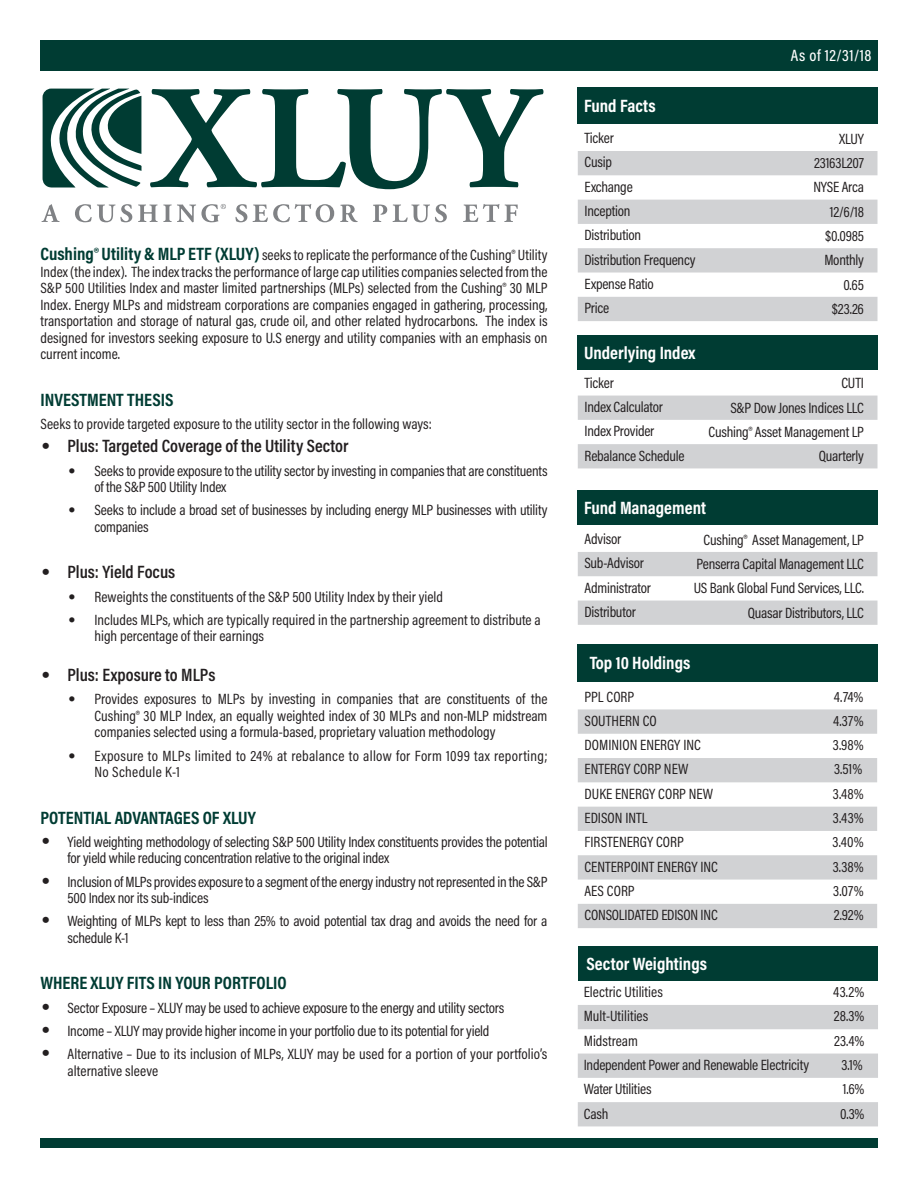
<style>
.page{position:relative;width:918px;height:1188px;background:#fff}
.page>*{position:absolute;margin:0;border:0;box-sizing:border-box;transform-origin:0 0}
.t1{font:600 18px "Acumin Pro Cond";color:#231f20}
.t2{font:700 18px "Acumin Pro Cond";color:#003c33}
.t3{font:700 18px "Acumin Pro Cond";color:#fff}
.t4{font:500 16.5px "Acumin Pro Cond";letter-spacing:.035em;color:#fff}
.t5{font:15px/16.5px "Acumin Pro Cond";letter-spacing:-.01em;color:#231f20}
.t6{font:15px/16.5px "Acumin Pro Cond";letter-spacing:.02em;color:#231f20}
.s1{font-weight:700;font-size:18px;color:#003c33}
.s2{font-family:"Franklin Gothic";font-weight:800}
.s3{font-family:"Franklin Gothic";font-weight:600}
.s4{font-family:"Franklin Gothic";font-weight:800;font-size:18px}
</style>
<div class="page">
<svg style="left:150px;top:89px;width:394px;height:100px"></svg>
<svg style="left:41px;top:204px;width:19px;height:18px"></svg>
<svg style="left:75px;top:204px;width:57px;height:18px"></svg>
<svg style="left:235px;top:204px;width:12px;height:18px"></svg>
<svg style="left:253px;top:204px;width:81px;height:18px"></svg>
<svg style="left:340px;top:205px;width:18px;height:17px"></svg>
<svg style="left:373px;top:205px;width:14px;height:17px"></svg>
<svg style="left:393px;top:204px;width:54px;height:18px"></svg>
<svg style="left:463px;top:204px;width:55px;height:18px"></svg>
<svg style="left:43px;top:89px;width:99px;height:99px"></svg>
<svg style="left:138px;top:204px;width:88px;height:18px"></svg>
<svg style="left:578px;top:709px;width:299px;height:219px;fill:#d1d2d4"></svg>
<div style="left:578px;top:644px;width:300px;height:38px;background:#003c33"></div>
<svg style="left:578px;top:1005px;width:300px;height:121px"></svg>
<div style="left:578px;top:947px;width:300px;height:34px;background:#003c33"></div>
<div style="left:40px;top:1138px;width:838px;height:10px;background:#003c33"></div>
<div style="left:40px;top:40px;width:838px;height:31px;background:#003c33"></div>
<div style="left:578px;top:87px;width:300px;height:37px;background:#003c33"></div>
<svg style="left:578px;top:151px;width:300px;height:170px;fill:#d1d2d4"></svg>
<div style="left:578px;top:336px;width:300px;height:34px;background:#003c33"></div>
<svg style="left:578px;top:396px;width:300px;height:72px"></svg>
<div style="left:578px;top:491px;width:300px;height:34px;background:#003c33"></div>
<svg style="left:578px;top:552px;width:300px;height:73px"></svg>
<p class="t5" style="left:40px;top:247px;width:509px;text-align:justify"><span class="s1">Cushing® Utility &amp; MLP ETF (XLUY)</span> seeks to replicate the performance of the Cushing® Utility Index (the index). The index tracks the performance of large cap utilities companies selected from the S&amp;P 500 Utilities Index and master limited partnerships (MLPs) selected from the Cushing® 30 MLP Index. Energy MLPs and midstream corporations are companies engaged in gathering, processing, transportation and storage of natural gas, crude oil, and other related hydrocarbons. The index is designed for investors seeking exposure to U.S energy and utility companies with an emphasis on current income.</p>
<p class="t2" style="left:40px;top:388px;width:134px">INVESTMENT THESIS</p>
<p class="t5" style="left:40px;top:416px;width:393px">Seeks to provide targeted exposure to the utility sector in the following ways:</p>
<p class="t1" style="left:40px;top:434px;width:310px"><span class="s2">•</span> Plus: Targeted Coverage of the Utility Sector</p>
<p class="t5" style="left:94px;top:462px;width:455px;text-indent:-27px"><span class="s3">•</span> Seeks to provide exposure to the utility sector by investing in companies that are constituents of the S&amp;P 500 Utility Index</p>
<p class="t5" style="left:94px;top:502px;width:455px;text-indent:-27px"><span class="s3">•</span> Seeks to include a broad set of businesses by including energy MLP businesses with utility companies</p>
<p class="t1" style="left:40px;top:560px;width:136px"><span class="s2">•</span> Plus: Yield Focus</p>
<p class="t5" style="left:68px;top:588px;width:377px"><span class="s3">•</span> Reweights the constituents of the S&amp;P 500 Utility Index by their yield</p>
<p class="t5" style="left:94px;top:611px;width:448px;text-indent:-27px"><span class="s3">•</span> Includes MLPs, which are typically required in the partnership agreement to distribute a high percentage of their earnings</p>
<p class="t1" style="left:40px;top:663px;width:176px"><span class="s2">•</span> Plus: Exposure to MLPs</p>
<p class="t5" style="left:94px;top:691px;width:455px;text-align:justify;text-indent:-27px"><span class="s3">•</span> Provides exposures to MLPs by investing in companies that are constituents of the Cushing® 30 MLP Index, an equally weighted index of 30 MLPs and non-MLP midstream companies selected using a formula-based, proprietary valuation methodology</p>
<p class="t6" style="left:94px;top:747px;width:455px;text-indent:-27px"><span class="s3">•</span> Exposure to MLPs limited to 24% at rebalance to allow for Form 1099 tax reporting;<br>No Schedule K-1</p>
<p class="t2" style="left:40px;top:806px;width:217px">POTENTIAL ADVANTAGES OF XLUY</p>
<p class="t5" style="left:68px;top:833px;width:482px;text-indent:-27px"><span class="s4">•</span> Yield weighting methodology of selecting S&amp;P 500 Utility Index constituents provides the potential for yield while reducing concentration relative to the original index</p>
<p class="t5" style="left:68px;top:873px;width:482px;text-indent:-27px"><span class="s4">•</span> Inclusion of MLPs provides exposure to a segment of the energy industry not represented in the S&amp;P<br>500 Index nor its sub-indices</p>
<p class="t5" style="left:68px;top:913px;width:482px;text-indent:-27px"><span class="s4">•</span> Weighting of MLPs kept to less than 25% to avoid potential tax drag and avoids the need for a schedule K-1</p>
<p class="t2" style="left:40px;top:971px;width:248px">WHERE XLUY FITS IN YOUR PORTFOLIO</p>
<p class="t5" style="left:40px;top:999px;width:465px"><span class="s4">•</span> Sector Exposure – XLUY may be used to achieve exposure to the energy and utility sectors</p>
<p class="t5" style="left:40px;top:1022px;width:451px"><span class="s4">•</span> Income – XLUY may provide higher income in your portfolio due to its potential for yield</p>
<p class="t5" style="left:68px;top:1046px;width:481px;text-indent:-27px"><span class="s4">•</span> Alternative – Due to its inclusion of MLPs, XLUY may be used for a portion of your portfolio’s alternative sleeve</p>
<p class="t3" style="left:584px;top:94px;width:73px">Fund Facts</p>
<p class="t4" style="left:791px;top:44px;width:82px">As of 12/31/18</p>
<p class="t5" style="left:585px;top:129px;width:31px">Ticker</p>
<p class="t5" style="left:839px;top:130px;width:26px">XLUY</p>
<p class="t5" style="left:585px;top:154px;width:29px">Cusip</p>
<p class="t5" style="left:814px;top:154px;width:51px">23163L207</p>
<p class="t5" style="left:585px;top:178px;width:50px">Exchange</p>
<p class="t5" style="left:813px;top:179px;width:52px">NYSE Arca</p>
<p class="t5" style="left:585px;top:202px;width:47px">Inception</p>
<p class="t5" style="left:830px;top:203px;width:36px">12/6/18</p>
<p class="t5" style="left:585px;top:227px;width:58px">Distribution</p>
<p class="t5" style="left:825px;top:227px;width:40px">$0.0985</p>
<p class="t5" style="left:585px;top:251px;width:112px">Distribution Frequency</p>
<p class="t5" style="left:824px;top:252px;width:41px">Monthly</p>
<p class="t5" style="left:585px;top:275px;width:71px">Expense Ratio</p>
<p class="t5" style="left:843px;top:276px;width:22px">0.65</p>
<p class="t5" style="left:585px;top:300px;width:26px">Price</p>
<p class="t5" style="left:832px;top:300px;width:34px">$23.26</p>
<p class="t3" style="left:584px;top:341px;width:113px">Underlying Index</p>
<p class="t5" style="left:585px;top:374px;width:31px">Ticker</p>
<p class="t5" style="left:841px;top:375px;width:24px">CUTI</p>
<p class="t5" style="left:585px;top:398px;width:80px">Index Calculator</p>
<p class="t5" style="left:730px;top:399px;width:135px">S&amp;P Dow Jones Indices LLC</p>
<p class="t5" style="left:585px;top:423px;width:71px">Index Provider</p>
<p class="t5" style="left:709px;top:423px;width:157px">Cushing® Asset Management LP</p>
<p class="t5" style="left:585px;top:447px;width:102px">Rebalance Schedule</p>
<p class="t5" style="left:819px;top:447px;width:47px">Quarterly</p>
<p class="t3" style="left:584px;top:496px;width:123px">Fund Management</p>
<p class="t5" style="left:585px;top:530px;width:38px">Advisor</p>
<p class="t5" style="left:704px;top:531px;width:162px">Cushing® Asset Management, LP</p>
<p class="t5" style="left:585px;top:555px;width:61px">Sub-Advisor</p>
<p class="t5" style="left:696px;top:555px;width:169px">Penserra Capital Management LLC</p>
<p class="t5" style="left:585px;top:579px;width:68px">Administrator</p>
<p class="t5" style="left:694px;top:580px;width:172px">US Bank Global Fund Services, LLC.</p>
<p class="t5" style="left:585px;top:603px;width:53px">Distributor</p>
<p class="t5" style="left:748px;top:604px;width:118px">Quasar Distributors, LLC</p>
<p class="t3" style="left:590px;top:651px;width:102px">Top 10 Holdings</p>
<p class="t5" style="left:585px;top:688px;width:51px">PPL CORP</p>
<p class="t5" style="left:834px;top:688px;width:31px">4.74%</p>
<p class="t5" style="left:585px;top:712px;width:74px">SOUTHERN CO</p>
<p class="t5" style="left:833px;top:712px;width:32px">4.37%</p>
<p class="t5" style="left:585px;top:736px;width:118px">DOMINION ENERGY INC</p>
<p class="t5" style="left:833px;top:736px;width:32px">3.98%</p>
<p class="t5" style="left:585px;top:761px;width:105px">ENTERGY CORP NEW</p>
<p class="t5" style="left:834px;top:761px;width:30px">3.51%</p>
<p class="t5" style="left:585px;top:785px;width:130px">DUKE ENERGY CORP NEW</p>
<p class="t5" style="left:833px;top:785px;width:32px">3.48%</p>
<p class="t5" style="left:585px;top:809px;width:65px">EDISON INTL</p>
<p class="t5" style="left:833px;top:809px;width:32px">3.43%</p>
<p class="t5" style="left:585px;top:834px;width:101px">FIRSTENERGY CORP</p>
<p class="t5" style="left:833px;top:834px;width:33px">3.40%</p>
<p class="t5" style="left:585px;top:858px;width:135px">CENTERPOINT ENERGY INC</p>
<p class="t5" style="left:833px;top:858px;width:32px">3.38%</p>
<p class="t5" style="left:585px;top:882px;width:52px">AES CORP</p>
<p class="t5" style="left:833px;top:882px;width:32px">3.07%</p>
<p class="t5" style="left:585px;top:907px;width:135px">CONSOLIDATED EDISON INC</p>
<p class="t5" style="left:834px;top:907px;width:31px">2.92%</p>
<p class="t3" style="left:586px;top:952px;width:122px">Sector Weightings</p>
<p class="t5" style="left:584px;top:983px;width:81px">Electric Utilities</p>
<p class="t5" style="left:833px;top:983px;width:33px">43.2%</p>
<p class="t5" style="left:584px;top:1008px;width:66px">Mult-Utilities</p>
<p class="t5" style="left:834px;top:1008px;width:32px">28.3%</p>
<p class="t5" style="left:584px;top:1032px;width:56px">Midstream</p>
<p class="t5" style="left:834px;top:1032px;width:32px">23.4%</p>
<p class="t5" style="left:584px;top:1056px;width:227px">Independent Power and Renewable Electricity</p>
<p class="t5" style="left:842px;top:1056px;width:23px">3.1%</p>
<p class="t5" style="left:584px;top:1081px;width:69px">Water Utilities</p>
<p class="t5" style="left:843px;top:1081px;width:23px">1.6%</p>
<p class="t5" style="left:584px;top:1105px;width:26px">Cash</p>
<p class="t5" style="left:840px;top:1105px;width:26px">0.3%</p>
</div>
